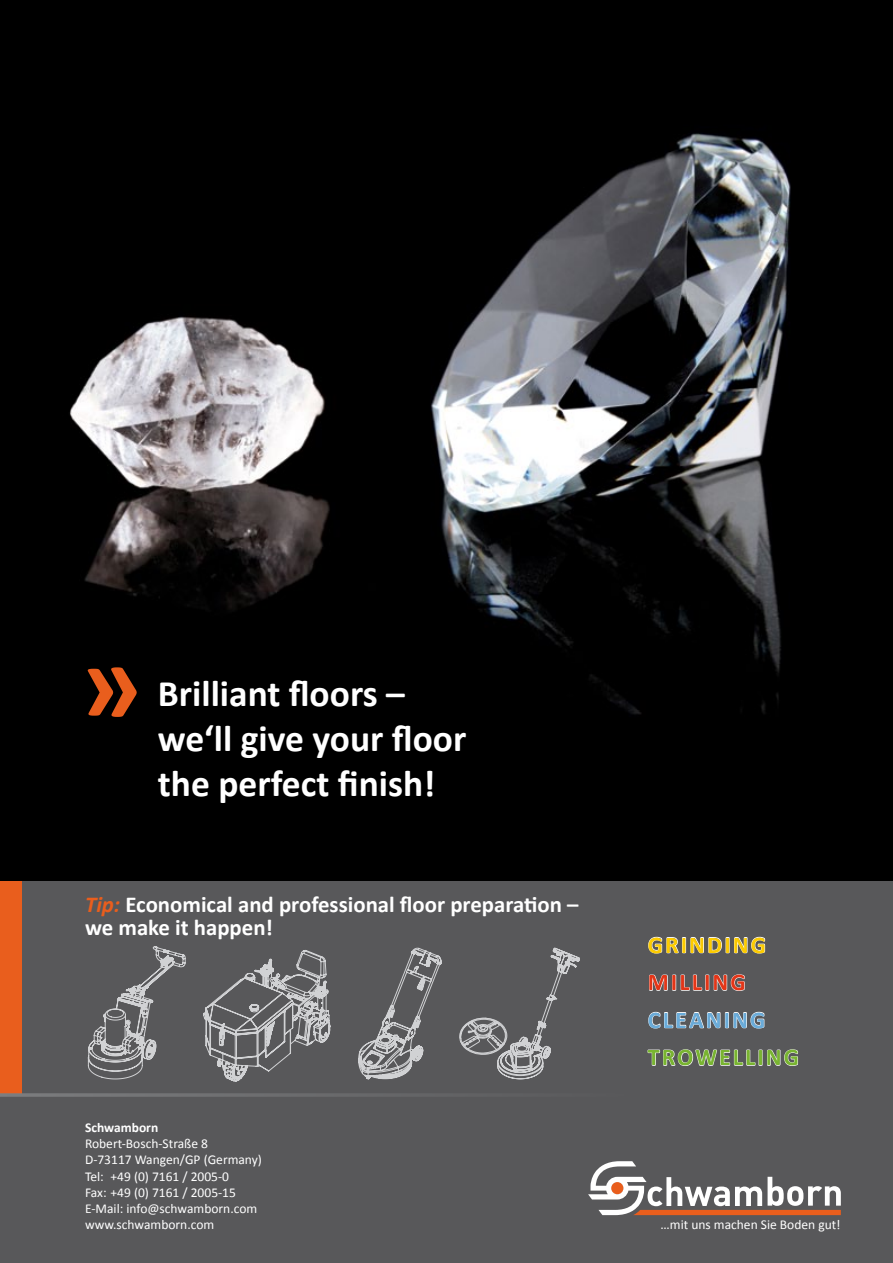
<style>
.page{position:relative;width:893px;height:1263px;background:#58585a}
.page>*{position:absolute;margin:0;border:0;box-sizing:border-box;transform-origin:0 0}
.t1{font:700 37.5px/45px "Calibri";color:#fff}
.t2{font:700 24px "Calibri";letter-spacing:.085em;color:#79b530}
.t3{font:700 24px "Calibri";letter-spacing:.085em;color:#fecc00}
.t4{font:700 24px "Calibri";letter-spacing:.085em;color:#6aacda}
.t5{font:700 24px "Calibri";letter-spacing:.085em;color:#e53517}
.t6{font:700 22.8px/22.5px "Calibri";color:#fff}
.t7{font:13.65px "Calibri";letter-spacing:-.005em;color:#fff}
.t8{font:13.5px/16.2px "Calibri";color:#fff}
.t9{font:700 13.5px "Calibri";color:#fff}
.s1{font-style:italic;color:#e95e1d}
</style>
<div class="page">
<div style="left:0;top:881px;width:21px;height:212px;background:#e95e1d"></div>
<svg style="left:0;top:1093px;width:453px;height:4px;fill:#6c6c6e"></svg>
<img style="left:0;top:0;width:893px;height:880px">
<svg style="left:589px;top:1161px;width:252px;height:54px"></svg>
<svg style="left:648px;top:937px;width:117px;height:16px"></svg>
<svg style="left:649px;top:974px;width:96px;height:17px"></svg>
<svg style="left:648px;top:1011px;width:117px;height:17px"></svg>
<svg style="left:647px;top:1049px;width:151px;height:17px"></svg>
<svg style="left:88px;top:667px;width:49px;height:50px;background:#78300e"></svg>
<svg style="left:203px;top:950px;width:128px;height:131px"></svg>
<svg style="left:358px;top:948px;width:83px;height:131px"></svg>
<svg style="left:88px;top:946px;width:98px;height:133px"></svg>
<svg style="left:459px;top:948px;width:121px;height:131px"></svg>
<h1 class="t1" style="left:158px;top:670px;width:310px">Brilliant floors – we‘ll give your floor the perfect finish!</h1>
<h3 class="t6" style="left:85px;top:892px;width:495px"><span class="s1">Tip:</span> Economical and professional floor preparation – we make it happen!</h3>
<p class="t9" style="left:85px;top:1119px;width:75px">Schwamborn</p>
<p class="t8" style="left:85px;top:1135px;width:178px">Robert-Bosch-Straße 8<br>D-73117 Wangen/GP (Germany)<br>Tel: +49 (0) 7161 / 2005-0<br>Fax: +49 (0) 7161 / 2005-15<br>E-Mail: info@schwamborn.com www.schwamborn.com</p>
<h2 class="t3" style="left:648px;top:930px;width:120px">Grinding</h2>
<h2 class="t5" style="left:648px;top:967px;width:99px">Milling</h2>
<h2 class="t4" style="left:648px;top:1005px;width:119px">Cleaning</h2>
<h2 class="t2" style="left:648px;top:1042px;width:153px">Trowelling</h2>
<p class="t7" style="left:662px;top:1216px;width:47px">... i un</p>
<p class="t7" style="left:733px;top:1216px;width:111px">ch n Sie Boden gut!</p>
<p class="t8" style="left:661px;top:1216px;width:182px">…mit uns machen Sie Boden gut!</p>
</div>
